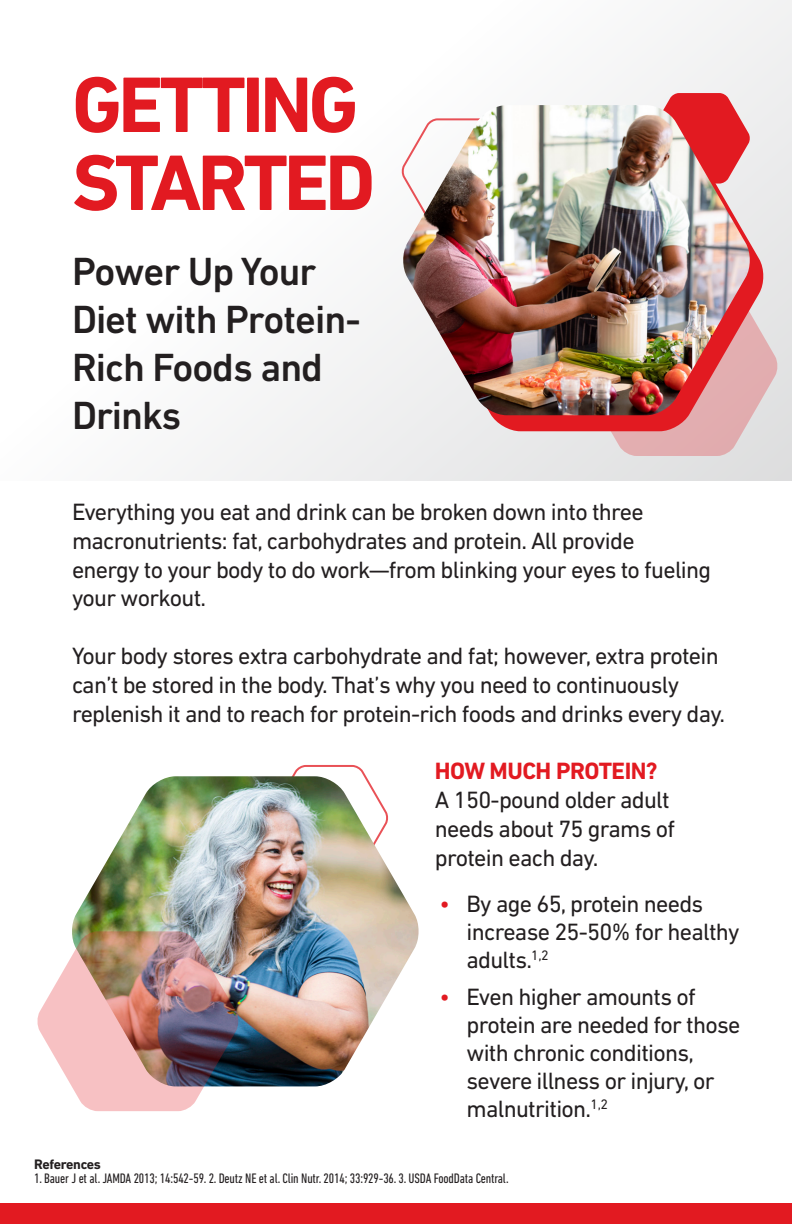
<style>
.page{position:relative;width:792px;height:1224px;background:#fff}
.page>*{position:absolute;margin:0;border:0;box-sizing:border-box;transform-origin:0 0}
.t1{font:700 80px/78px "DIN Next LT Pro";letter-spacing:-.05em;color:#e21a21}
.t2{font:500 40px/48px "DIN Next LT Pro";letter-spacing:-.025em;color:#231f20}
.t3{font:24px/28.8px "DIN Next LT Pro";letter-spacing:-.03em;color:#231f20}
.Subheads{font:700 24px "DIN Next LT Pro";letter-spacing:-.02em;color:#e21a21}
.Bullets{font:condensed 14px "DIN Next LT Pro";letter-spacing:-.01em;color:#231f20}
.Bullets-2{font:700 14px "DIN Next LT Pro";letter-spacing:-.025em;color:#231f20}
.s1{color:#e21a21}
</style>
<div class="page">
<div style="left:0;top:1203px;width:792px;height:21px;background:#e21a21"></div>
<svg style="left:292px;top:765px;width:74px;height:11px"></svg>
<div style="left:0;top:0;width:792px;height:480px;background:linear-gradient(to right,#fff,#eee)"></div>
<svg style="left:648px;top:93px;width:102px;height:12px"></svg>
<svg style="left:415px;top:121px;width:350px;height:310px;background:#e7aaad"></svg>
<svg style="left:576px;top:276px;width:202px;height:180px;background:#e1a9ab"></svg>
<img style="left:402px;top:105px;width:349px;height:310px">
<img style="left:72px;top:776px;width:347px;height:310px">
<img style="left:37px;top:931px;width:202px;height:180px">
<p class="t1" style="left:72px;top:66px;width:305px">GETTING<br>STARTED</p>
<p class="t2" style="left:72px;top:247px;width:290px">Power Up Your<br>Diet with Protein-<br>Rich Foods and<br>Drinks</p>
<p class="t3" style="left:72px;top:497px;width:641px">Everything you eat and drink can be broken down into three macronutrients: fat, carbohydrates and protein. All provide<br>energy to your body to do work—from blinking your eyes to fueling your workout.</p>
<p class="t3" style="left:72px;top:641px;width:655px">Your body stores extra carbohydrate and fat; however, extra protein can’t be stored in the body. That’s why you need to continuously replenish it and to reach for protein-rich foods and drinks every day.</p>
<p class="Subheads" style="left:435px;top:757px;width:224px">HOW MUCH PROTEIN?</p>
<p class="t3" style="left:435px;top:785px;width:242px">A 150-pound older adult needs about 75 grams of protein each day.</p>
<p class="t3" style="left:467px;top:890px;width:274px;line-height:28px;text-indent:-27px"><span class="s1">•</span> By age 65, protein needs increase 25-50% for healthy adults.<sup>1,2</sup></p>
<p class="t3" style="left:467px;top:983px;width:275px;line-height:28px;text-indent:-27px"><span class="s1">•</span> Even higher amounts of protein are needed for those with chronic conditions, severe illness or injury, or malnutrition.<sup>1,2</sup></p>
<p class="Bullets-2" style="left:34px;top:1156px;width:68px">References</p>
<p class="Bullets" style="left:34px;top:1170px;width:476px">1. Bauer J et al. JAMDA 2013; 14:542-59. 2. Deutz NE et al. Clin Nutr. 2014; 33:929-36. 3. USDA FoodData Central.</p>
</div>
